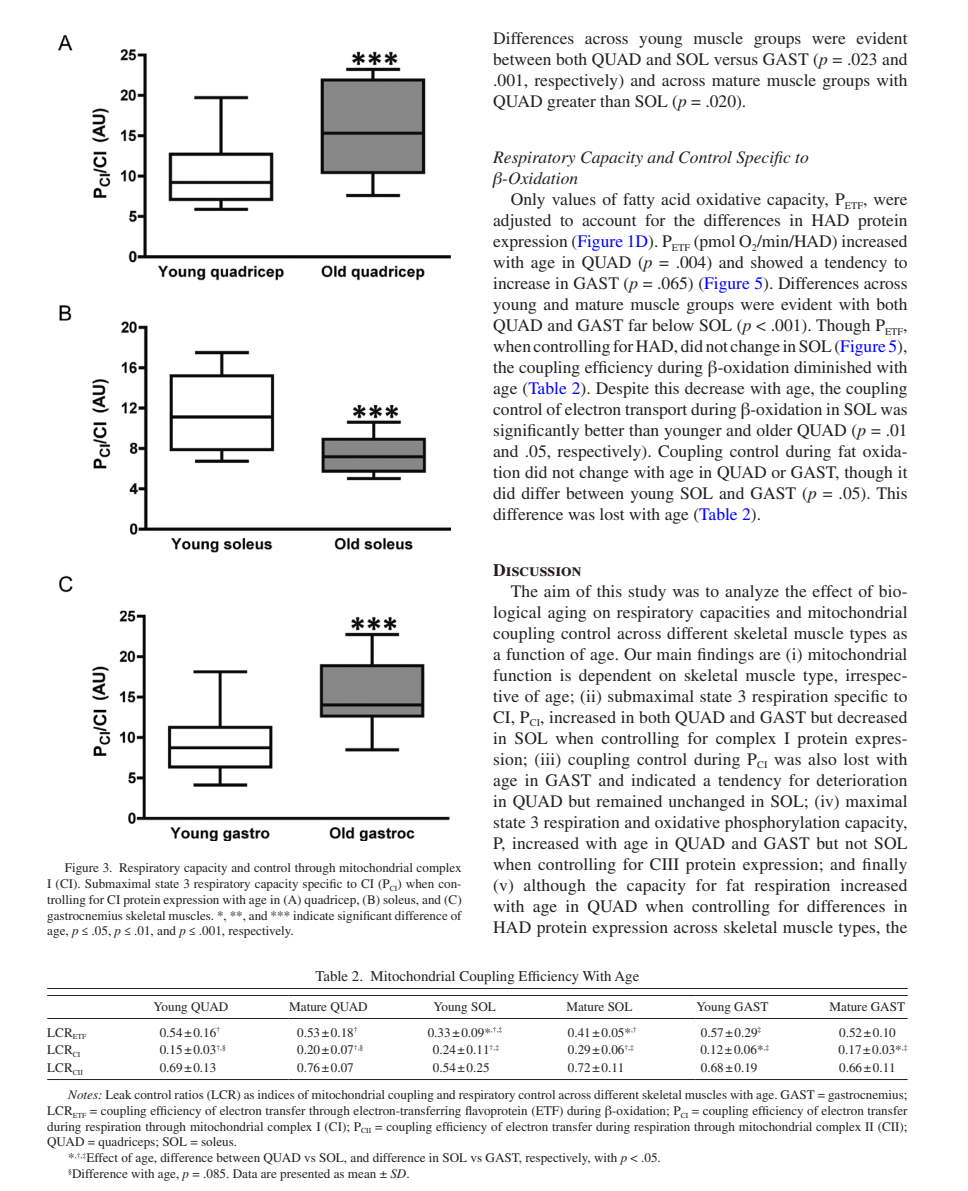
<style>
.page{position:relative;width:968px;height:1191px;background:#fff}
.page>*{position:absolute;margin:0;border:0;box-sizing:border-box;transform-origin:0 0}
.t1{font:17.5px/21px "Times LT Std";color:#231f20;text-align:justify}
.t2{font:italic 17.5px/21px "Times LT Std";color:#231f20}
.t3{font:700 17.5px "Times LT Std";color:#231f20}
.t4{font:14.88px "Times LT Std";color:#231f20}
.t5{font:13.12px/15.8px "Times LT Std";color:#231f20;text-align:justify}
.s1{font-style:italic}
.s2{font-family:"Gandhari Unicode"}
.s3{color:#00f}
</style>
<div class="page">
<img style="left:58px;top:35px;width:392px;height:805px">
<hr style="left:47px;top:988px;width:860px;height:1px;background:#231f20">
<hr style="left:47px;top:995px;width:104px;height:1px;background:#231f20">
<hr style="left:47px;top:1018px;width:104px;height:1px;background:#231f20">
<hr style="left:151px;top:995px;width:137px;height:1px;background:#231f20">
<hr style="left:151px;top:1018px;width:137px;height:1px;background:#231f20">
<hr style="left:288px;top:995px;width:138px;height:1px;background:#231f20">
<hr style="left:288px;top:1018px;width:138px;height:1px;background:#231f20">
<hr style="left:426px;top:995px;width:135px;height:1px;background:#231f20">
<hr style="left:426px;top:1018px;width:135px;height:1px;background:#231f20">
<hr style="left:561px;top:995px;width:134px;height:1px;background:#231f20">
<hr style="left:561px;top:1018px;width:134px;height:1px;background:#231f20">
<hr style="left:695px;top:995px;width:131px;height:1px;background:#231f20">
<hr style="left:695px;top:1018px;width:131px;height:1px;background:#231f20">
<hr style="left:826px;top:995px;width:81px;height:1px;background:#231f20">
<hr style="left:826px;top:1018px;width:81px;height:1px;background:#231f20">
<hr style="left:47px;top:1079px;width:104px;height:1px;background:#231f20">
<hr style="left:151px;top:1079px;width:137px;height:1px;background:#231f20">
<hr style="left:288px;top:1079px;width:138px;height:1px;background:#231f20">
<hr style="left:426px;top:1079px;width:135px;height:1px;background:#231f20">
<hr style="left:561px;top:1079px;width:134px;height:1px;background:#231f20">
<hr style="left:695px;top:1079px;width:131px;height:1px;background:#231f20">
<hr style="left:826px;top:1079px;width:81px;height:1px;background:#231f20">
<p class="t1" style="left:493px;top:27px;width:416px">Differences across young muscle groups were evident between both QUAD and SOL versus GAST (<span class="s1">p</span> = .023 and .001, respectively) and across mature muscle groups with QUAD greater than SOL (<span class="s1">p</span> = .020).</p>
<p class="t2" style="left:493px;top:147px;width:317px">Respiratory Capacity and Control Specific to <span class="s2">β</span>-Oxidation</p>
<p class="t1" style="left:493px;top:188px;width:416px;text-indent:18px">Only values of fatty acid oxidative capacity, P<sub>ETF</sub>, were adjusted to account for the differences in HAD protein expression (<span class="s3">Figure 1D</span>). P<sub>ETF</sub> (pmol O<sub>2</sub>/min/HAD) increased with age in QUAD (<span class="s1">p</span> = .004) and showed a tendency to increase in GAST (<span class="s1">p</span> = .065) (<span class="s3">Figure 5</span>). Differences across young and mature muscle groups were evident with both QUAD and GAST far below SOL (<span class="s1">p</span> &lt; .001). Though P<sub>ETF</sub>, when controlling for HAD, did not change in SOL (<span class="s3">Figure 5</span>), the coupling efficiency during <span class="s2">β</span>-oxidation diminished with age (<span class="s3">Table 2</span>). Despite this decrease with age, the coupling control of electron transport during <span class="s2">β</span>-oxidation in SOL was significantly better than younger and older QUAD (<span class="s1">p</span> = .01 and .05, respectively). Coupling control during fat oxida&shy;tion did not change with age in QUAD or GAST, though it did differ between young SOL and GAST (<span class="s1">p</span> = .05). This difference was lost with age (<span class="s3">Table 2</span>).</p>
<p class="t3" style="left:493px;top:559px;width:90px">Discussion</p>
<p class="t1" style="left:493px;top:580px;width:416px;text-indent:18px">The aim of this study was to analyze the effect of bio&shy;logical aging on respiratory capacities and mitochondrial coupling control across different skeletal muscle types as a function of age. Our main findings are (i) mitochondrial function is dependent on skeletal muscle type, irrespec&shy;tive of age; (ii) submaximal state 3 respiration specific to CI, P<sub>CI</sub>, increased in both QUAD and GAST but decreased in SOL when controlling for complex I protein expres&shy;sion; (iii) coupling control during P<sub>CI</sub> was also lost with age in GAST and indicated a tendency for deterioration in QUAD but remained unchanged in SOL; (iv) maximal state 3 respiration and oxidative phosphorylation capacity, P, increased with age in QUAD and GAST but not SOL when controlling for CIII protein expression; and finally (v) although the capacity for fat respiration increased with age in QUAD when controlling for differences in HAD protein expression across skeletal muscle types, the</p>
<p class="t5" style="left:47px;top:860px;width:416px;text-indent:17px">Figure 3. Respiratory capacity and control through mitochondrial complex I (CI). Submaximal state 3 respiratory capacity specific to CI (P<sub>CI</sub>) when con&shy;trolling for CI protein expression with age in (A) quadricep, (B) soleus, and (C) gastrocnemius skeletal muscles. *, **, and *** indicate significant difference of age, <span class="s1">p</span> ≤ .05, <span class="s1">p</span> ≤ .01, and <span class="s1">p</span> ≤ .001, respectively.</p>
<p class="t4" style="left:315px;top:967px;width:325px">Table 2. Mitochondrial Coupling Efficiency With Age</p>
<p class="t5" style="left:153px;top:998px;width:76px">Young QUAD</p>
<p class="t5" style="left:289px;top:998px;width:80px">Mature QUAD</p>
<p class="t5" style="left:433px;top:998px;width:64px">Young SOL</p>
<p class="t5" style="left:566px;top:998px;width:67px">Mature SOL</p>
<p class="t5" style="left:696px;top:998px;width:73px">Young GAST</p>
<p class="t5" style="left:829px;top:998px;width:77px">Mature GAST</p>
<p class="t5" style="left:47px;top:1024px;width:41px">LCR<sub>ETF</sub></p>
<p class="t5" style="left:160px;top:1024px;width:62px">0.54±0.16<sup>†</sup></p>
<p class="t5" style="left:297px;top:1024px;width:62px">0.53±0.18<sup>†</sup></p>
<p class="t5" style="left:427px;top:1024px;width:76px">0.33±0.09*<sup>,†,‡</sup></p>
<p class="t5" style="left:567px;top:1024px;width:70px">0.41±0.05*<sup>,†</sup></p>
<p class="t5" style="left:700px;top:1024px;width:62px">0.57±0.29<sup>‡</sup></p>
<p class="t5" style="left:839px;top:1024px;width:58px">0.52±0.10</p>
<p class="t5" style="left:47px;top:1042px;width:35px">LCR<sub>CI</sub></p>
<p class="t5" style="left:160px;top:1042px;width:68px">0.15±0.03<sup>†,§</sup></p>
<p class="t5" style="left:297px;top:1042px;width:68px">0.20±0.07<sup>†,§</sup></p>
<p class="t5" style="left:433px;top:1042px;width:68px">0.24±0.11<sup>†,‡</sup></p>
<p class="t5" style="left:567px;top:1042px;width:68px">0.29±0.06<sup>†,‡</sup></p>
<p class="t5" style="left:700px;top:1042px;width:70px">0.12±0.06*<sup>,‡</sup></p>
<p class="t5" style="left:838px;top:1042px;width:70px">0.17±0.03*<sup>,‡</sup></p>
<p class="t5" style="left:47px;top:1059px;width:37px">LCR<sub>CII</sub></p>
<p class="t5" style="left:160px;top:1059px;width:58px">0.69±0.13</p>
<p class="t5" style="left:297px;top:1059px;width:58px">0.76±0.07</p>
<p class="t5" style="left:433px;top:1059px;width:58px">0.54±0.25</p>
<p class="t5" style="left:567px;top:1059px;width:58px">0.72±0.11</p>
<p class="t5" style="left:700px;top:1059px;width:58px">0.68±0.19</p>
<p class="t5" style="left:68px;top:1054px;width:840px;line-height:27.1px;text-indent:770px">0.66±0.11<br><span class="s1">Notes:</span> Leak control ratios (LCR) as indices of mitochondrial coupling and respiratory control across different skeletal muscles with age. GAST = gastrocnemius;</p>
<p class="t5" style="left:47px;top:1102px;width:861px">LCR<sub>ETF</sub> = coupling efficiency of electron transfer through electron-transferring flavoprotein (ETF) during <span class="s2">β</span>-oxidation; P<sub>CI</sub> = coupling efficiency of electron transfer</p>
<p class="t5" style="left:47px;top:1118px;width:861px">during respiration through mitochondrial complex I (CI); P<sub>CII</sub> = coupling efficiency of electron transfer during respiration through mitochondrial complex II (CII);</p>
<p class="t5" style="left:47px;top:1134px;width:191px">QUAD = quadriceps; SOL = soleus.</p>
<p class="t5" style="left:68px;top:1149px;width:594px">*<sup>,†,‡</sup>Effect of age, difference between QUAD vs SOL, and difference in SOL vs GAST, respectively, with <span class="s1">p</span> &lt; .05.</p>
<p class="t5" style="left:68px;top:1165px;width:343px"><sup>§</sup>Difference with age, <span class="s1">p</span> = .085. Data are presented as mean ± <span class="s1">SD</span>.</p>
</div>
